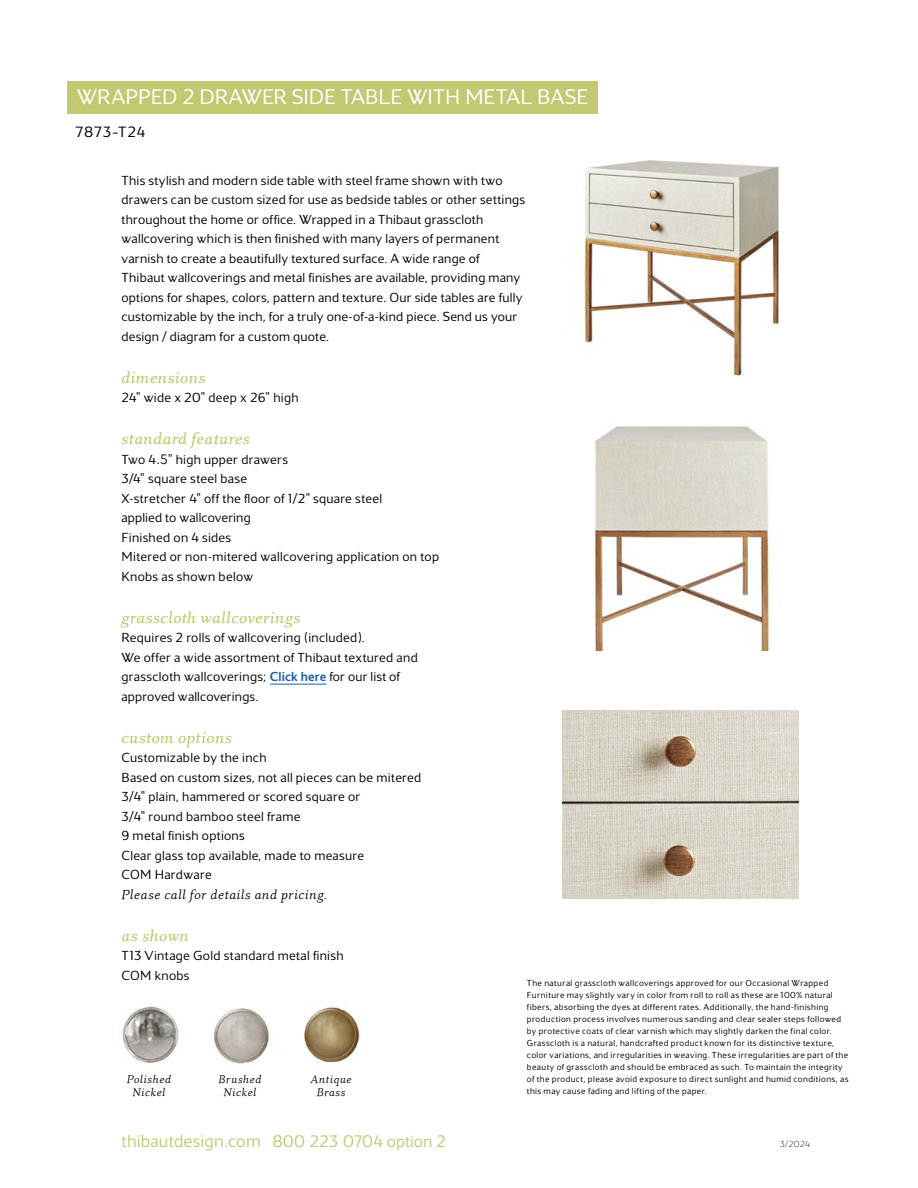
<style>
.page{position:relative;width:918px;height:1188px;background:#fff}
.page>*{position:absolute;margin:0;border:0;box-sizing:border-box;transform-origin:0 0}
.t1{font:300 21.75px "Maya Samuels";color:#fff}
.t2{font:300 18px "Maya Samuels";letter-spacing:.01em;color:#c2c973}
.t3{font:16.5px "Eplica Medium Italic TT";color:#c2c973}
.t4{font:300 15.3px "Maya Samuels";letter-spacing:.05em;color:#000}
.t5{font:300 13.5px/19.5px "Maya Samuels";letter-spacing:.02em;color:#000}
.t6{font:13.5px "Eplica Book Italic TT";letter-spacing:.035em;color:#000}
.t7{font:11.55px/13.5px "Eplica Book Italic TT";letter-spacing:.035em;color:#000;text-align:center}
.t8{font:300 9px/12px "Maya Samuels";letter-spacing:.045em;color:#000}
.t9{font:200 9px "Maya Samuels";color:#000}
.s1{font-family:"Avenir Next";font-weight:400}
.s2{font-weight:400;color:#215e9e}
.s3{font-size:17.25px}
</style>
<div class="page">
<div style="left:68px;top:81px;width:530px;height:32px;background:#c2c973"></div>
<hr style="left:270px;top:684px;width:56px;height:1px;background:#215e9e">
<img style="left:563px;top:711px;width:236px;height:188px">
<img style="left:594px;top:426px;width:175px;height:224px">
<img style="left:122px;top:1006px;width:57px;height:57px">
<img style="left:213px;top:1008px;width:56px;height:56px">
<img style="left:304px;top:1007px;width:56px;height:56px">
<img style="left:584px;top:160px;width:195px;height:216px">
<h1 class="t1" style="left:77px;top:85px;width:513px">WRAPPED 2 DRAWER SIDE TABLE WITH METAL BASE</h1>
<p class="t4" style="left:76px;top:123px;width:71px">7873–T24</p>
<p class="t5" style="left:122px;top:170px;width:405px">This stylish and modern side table with steel frame shown with two drawers can be custom sized for use as bedside tables or other settings throughout the home or office. Wrapped in a Thibaut grasscloth wallcovering which is then finished with many layers of permanent varnish to create a beautifully textured surface. A wide range of Thibaut wallcoverings and metal finishes are available, providing many options for shapes, colors, pattern and texture. Our side tables are fully customizable by the inch, for a truly one-of-a-kind piece. Send us your design / diagram for a custom quote.</p>
<p class="t3" style="left:122px;top:368px;width:86px">dimensions</p>
<p class="t5" style="left:122px;top:388px;width:179px">24" wide x 20" deep x 26" high</p>
<p class="t3" style="left:122px;top:429px;width:130px">standard features</p>
<p class="t5" style="left:121px;top:449px;width:319px">Two 4<span class="s1">.5</span>" high upper drawers<br>3/4" square steel base<br>X-stretcher 4" off the floor of 1/2" square steel<br>applied to wallcovering<br>Finished on 4 sides<br>Mitered or non-mitered wallcovering application on top<br>Knobs as shown below</p>
<p class="t3" style="left:122px;top:608px;width:181px">grasscloth wallcoverings</p>
<p class="t5" style="left:121px;top:628px;width:298px">Requires 2 rolls of wallcovering (included).<br>We offer a wide assortment of Thibaut textured and grasscloth wallcoverings; <span class="s2">Click here</span> for our list of approved wallcoverings.</p>
<p class="t3" style="left:122px;top:728px;width:112px">custom options</p>
<p class="t5" style="left:122px;top:748px;width:301px">Customizable by the inch<br>Based on custom sizes, not all pieces can be mitered<br>3/4" plain, hammered or scored square or<br>3/4" round bamboo steel frame<br>9 metal finish options<br>Clear glass top available, made to measure<br>COM Hardware</p>
<p class="t6" style="left:122px;top:886px;width:207px">Please call for details and pricing.</p>
<p class="t3" style="left:122px;top:926px;width:69px">as shown</p>
<p class="t5" style="left:122px;top:946px;width:224px">T13 Vintage Gold standard metal finish<br>COM knobs</p>
<p class="t8" style="left:527px;top:977px;width:323px">The natural grasscloth wallcoverings approved for our Occasional Wrapped Furniture may slightly vary in color from roll to roll as these are 100% natural fibers, absorbing the dyes at different rates. Additionally, the hand-finishing production process involves numerous sanding and clear sealer steps followed by protective coats of clear varnish which may slightly darken the final color.<br>Grasscloth is a natural, handcrafted product known for its distinctive texture, color variations, and irregularities in weaving. These irregularities are part of the beauty of grasscloth and should be embraced as such. To maintain the integrity of the product, please avoid exposure to direct sunlight and humid conditions, as this may cause fading and lifting of the paper.</p>
<p class="t7" style="left:127px;top:1072px;width:46px">Polished<br>Nickel</p>
<p class="t7" style="left:311px;top:1072px;width:43px">Antique<br>Brass</p>
<p class="t7" style="left:219px;top:1072px;width:45px">Brushed<br>Nickel</p>
<h2 class="t2" style="left:122px;top:1131px;width:326px">thibautdesign.com <span class="s3">800 223 0704 option 2</span></h2>
<p class="t9" style="left:780px;top:1139px;width:32px">3/2024</p>
</div>
